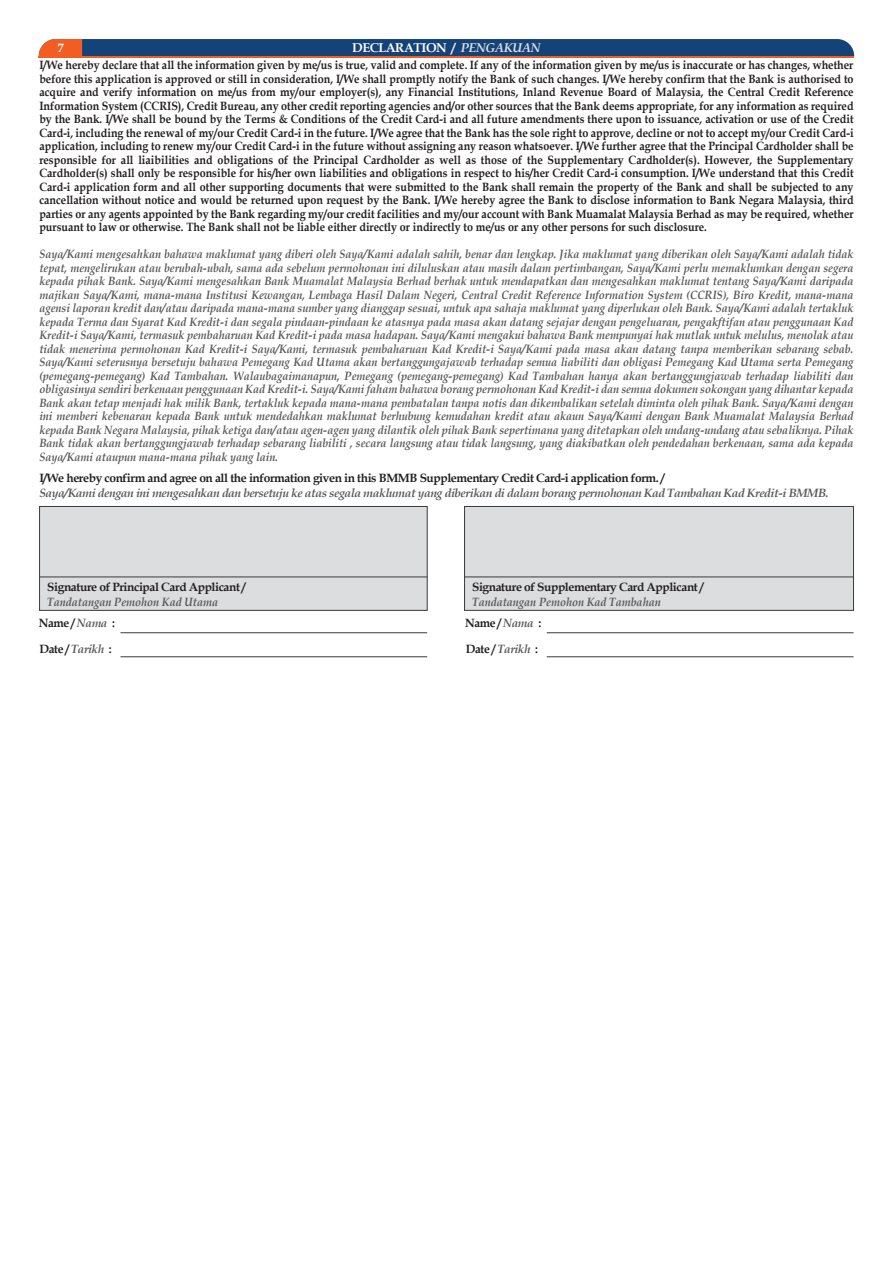
<style>
.page{position:relative;width:893px;height:1263px;background:#fff}
.page>*{position:absolute;margin:0;border:0;box-sizing:border-box;transform-origin:0 0}
.t1{font:700 12.75px "Book Antiqua";letter-spacing:-.035em;color:#fff}
.t2{font:italic 700 12px/13.5px "Book Antiqua";letter-spacing:-.035em;color:#57585a;text-align:justify;scale:.9 1}
.t3{font:700 12px/13.5px "Book Antiqua";letter-spacing:-.035em;color:#231f20;text-align:justify;scale:.9 1}
.t4{font:700 12px/26px "Book Antiqua";letter-spacing:-.035em;color:#231f20}
.t5{font:italic 700 12px "Book Antiqua";letter-spacing:-.035em;color:#57585a}
.t6{font:italic 700 12px "Book Antiqua";color:#57585a;scale:.9 1}
.t7{font:700 12px "Book Antiqua";color:#fff}
.s1{font-style:italic;color:#e1e2e4}
.s2{font-style:italic;color:#57585a}
</style>
<div class="page">
<div style="left:39px;top:39px;width:815px;height:17px;background:#154379"></div>
<hr style="left:39px;top:56px;width:815px;height:1px;background:#f25e21">
<div style="left:39px;top:506px;width:388px;height:104px;background:#dcdddf;border:1px solid #3b3a3b"></div>
<div style="left:464px;top:506px;width:390px;height:104px;background:#dcdddf;border:1px solid #3b3a3b"></div>
<hr style="left:40px;top:577px;width:387px;height:1px;background:#3b3a3b">
<hr style="left:120px;top:632px;width:307px;height:1px;background:#3b3a3b">
<hr style="left:120px;top:656px;width:307px;height:1px;background:#3b3a3b">
<hr style="left:464px;top:577px;width:389px;height:1px;background:#3b3a3b">
<hr style="left:547px;top:632px;width:306px;height:1px;background:#3b3a3b">
<hr style="left:547px;top:656px;width:306px;height:1px;background:#3b3a3b">
<p class="t7" style="left:58px;top:40px;width:7px">7</p>
<p class="t1" style="left:352px;top:39px;width:190px">DECLARATION / <span class="s1">PENGAKUAN</span></p>
<p class="t3" style="left:39px;top:58px;width:906px">I/We hereby declare that all the information given by me/us is true, valid and complete. If any of the information given by me/us is inaccurate or has changes, whether before this application is approved or still in consideration, I/We shall promptly notify the Bank of such changes. I/We hereby confirm that the Bank is authorised to acquire and verify information on me/us from my/our employer(s), any Financial Institutions, Inland Revenue Board of Malaysia, the Central Credit Reference Information System (CCRIS), Credit Bureau, any other credit reporting agencies and/or other sources that the Bank deems appropriate, for any information as required by the Bank. I/We shall be bound by the Terms &amp; Conditions of the Credit Card-i and all future amendments there upon to issuance, activation or use of the Credit Card-i, including the renewal of my/our Credit Card-i in the future. I/We agree that the Bank has the sole right to approve, decline or not to accept my/our Credit Card-i application, including to renew my/our Credit Card-i in the future without assigning any reason whatsoever. I/We further agree that the Principal Cardholder shall be responsible for all liaibilities and obligations of the Principal Cardholder as well as those of the Supplementary Cardholder(s). However, the Supplementary Cardholder(s) shall only be responsible for his/her own liabilities and obligations in respect to his/her Credit Card-i consumption. I/We understand that this Credit Card-i application form and all other supporting documents that were submitted to the Bank shall remain the property of the Bank and shall be subjected to any cancellation without notice and would be returned upon request by the Bank. I/We hereby agree the Bank to disclose information to Bank Negara Malaysia, third parties or any agents appointed by the Bank regarding my/our credit facilities and my/our account with Bank Muamalat Malaysia Berhad as may be required, whether pursuant to law or otherwise. The Bank shall not be liable either directly or indirectly to me/us or any other persons for such disclosure.</p>
<p class="t2" style="left:39px;top:247px;width:906px">Saya/Kami mengesahkan bahawa maklumat yang diberi oleh Saya/Kami adalah sahih, benar dan lengkap. Jika maklumat yang diberikan oleh Saya/Kami adalah tidak tepat, mengelirukan atau berubah-ubah, sama ada sebelum permohonan ini diluluskan atau masih dalam pertimbangan, Saya/Kami perlu memaklumkan dengan segera kepada pihak Bank. Saya/Kami mengesahkan Bank Muamalat Malaysia Berhad berhak untuk mendapatkan dan mengesahkan maklumat tentang Saya/Kami daripada majikan Saya/Kami, mana-mana Institusi Kewangan, Lembaga Hasil Dalam Negeri, Central Credit Reference Information System (CCRIS), Biro Kredit, mana-mana agensi laporan kredit dan/atau daripada mana-mana sumber yang dianggap sesuai, untuk apa sahaja maklumat yang diperlukan oleh Bank. Saya/Kami adalah tertakluk kepada Terma dan Syarat Kad Kredit-i dan segala pindaan-pindaan ke atasnya pada masa akan datang sejajar dengan pengeluaran, pengakftifan atau penggunaan Kad Kredit-i Saya/Kami, termasuk pembaharuan Kad Kredit-i pada masa hadapan. Saya/Kami mengakui bahawa Bank mempunyai hak mutlak untuk melulus, menolak atau tidak menerima permohonan Kad Kredit-i Saya/Kami, termasuk pembaharuan Kad Kredit-i Saya/Kami pada masa akan datang tanpa memberikan sebarang sebab.<br>Saya/Kami seterusnya bersetuju bahawa Pemegang Kad Utama akan bertanggungajawab terhadap semua liabiliti dan obligasi Pemegang Kad Utama serta Pemegang (pemegang-pemegang) Kad Tambahan. Walaubagaimanapun, Pemegang (pemegang-pemegang) Kad Tambahan hanya akan bertanggungjawab terhadap liabiliti dan obligasinya sendiri berkenaan penggunaan Kad Kredit-i. Saya/Kami faham bahawa borang permohonan Kad Kredit-i dan semua dokumen sokongan yang dihantar kepada Bank akan tetap menjadi hak milik Bank, tertakluk kepada mana-mana pembatalan tanpa notis dan dikembalikan setelah diminta oleh pihak Bank. Saya/Kami dengan ini memberi kebenaran kepada Bank untuk mendedahkan maklumat berhubung kemudahan kredit atau akaun Saya/Kami dengan Bank Muamalat Malaysia Berhad kepada Bank Negara Malaysia, pihak ketiga dan/atau agen-agen yang dilantik oleh pihak Bank sepertimana yang ditetapkan oleh undang-undang atau sebaliknya. Pihak Bank tidak akan bertanggungjawab terhadap sebarang liabiliti , secara langsung atau tidak langsung, yang diakibatkan oleh pendedahan berkenaan, sama ada kepada Saya/Kami ataupun mana-mana pihak yang lain.</p>
<p class="t4" style="left:39px;top:465px;width:627px">I/We hereby confirm and agree on all the information given in this BMMB Supplementary Credit Card-i application form. /</p>
<p class="t5" style="left:39px;top:485px;width:791px">Saya/Kami dengan ini mengesahkan dan bersetuju ke atas segala maklumat yang diberikan di dalam borang permohonan Kad Tambahan Kad Kredit-i BMMB.</p>
<p class="t4" style="left:47px;top:573px;width:200px">Signature of Principal Card Applicant /</p>
<p class="t6" style="left:47px;top:593px;width:191px">Tandatangan Pemohon Kad Utama</p>
<p class="t4" style="left:472px;top:573px;width:233px">Signature of Supplementary Card Applicant /</p>
<p class="t6" style="left:472px;top:593px;width:211px">Tandatangan Pemohon Kad Tambahan</p>
<p class="t4" style="left:39px;top:610px;width:78px">Name / <span class="s2">Nama</span> :<br>Date / <span class="s2">Tarikh</span> :</p>
<p class="t4" style="left:465px;top:610px;width:78px">Name / <span class="s2">Nama</span> :<br>Date / <span class="s2">Tarikh</span> :</p>
</div>
